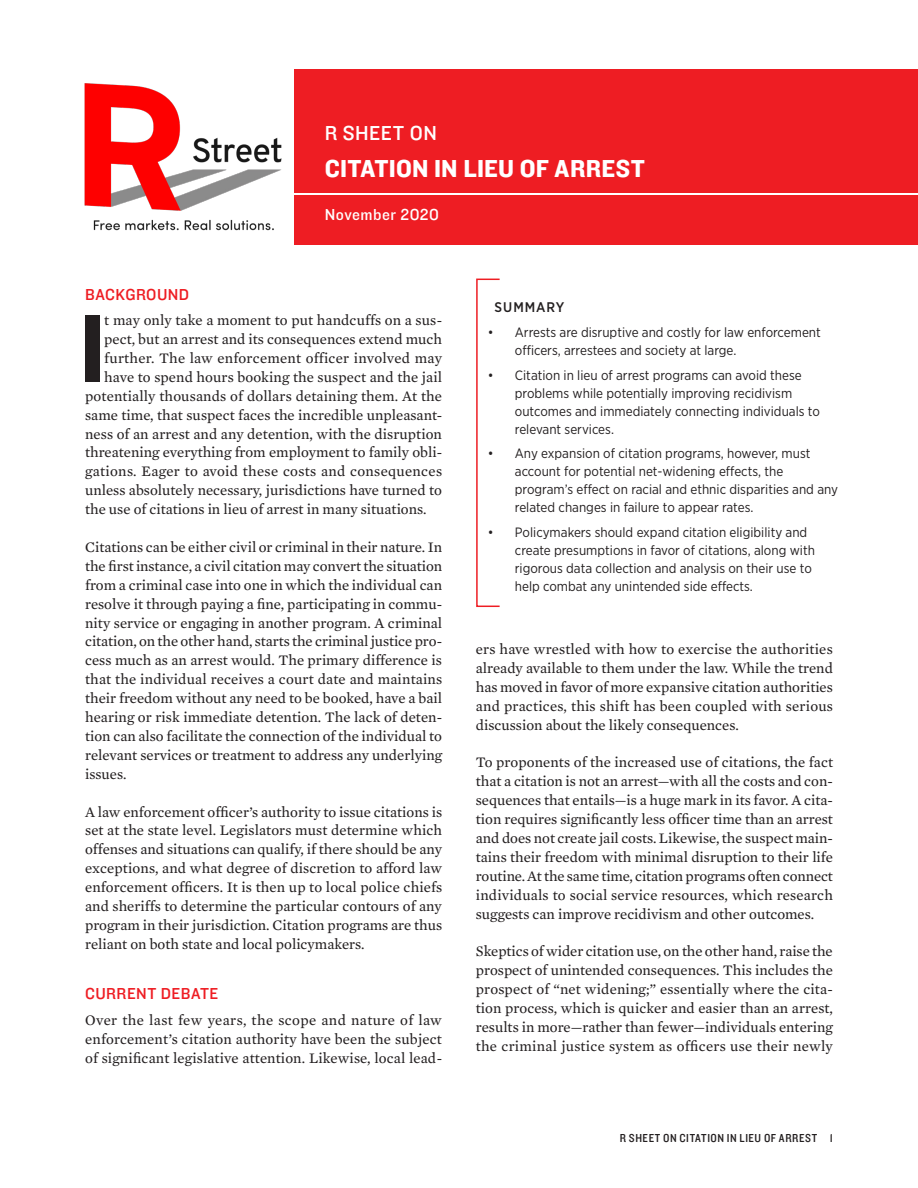
<style>
.page{position:relative;width:918px;height:1188px;background:#fff}
.page>*{position:absolute;margin:0;border:0;box-sizing:border-box;transform-origin:0 0}
.firstbody{font:100.05px "Knockout HTF50 Welterweight";color:#231f20}
.bröd{font:25.5px "Knockout HTF51 Middleweight";letter-spacing:.005em;color:#fff}
.mellanrubrik{font:21px "Knockout HTF31 Junior Middlewt";letter-spacing:.02em;color:#fff}
.mellanrubrik-2{font:16.5px "Knockout HTF31 Junior Middlewt";letter-spacing:.025em;color:#ee1d23}
.mellanrubrik-3{font:16.5px "Knockout HTF31 Junior Middlewt";letter-spacing:.03em;color:#fff}
.bröd-2{font:14.85px/18.9px "Mercury Text G2";color:#231f20;text-align:justify}
.firstbody-2{font:14.85px "Mercury Text G2";color:#231f20}
.firstbody-3{font:14.85px "Mercury Text G2";letter-spacing:.02em;color:#231f20}
.numbers{font:500 13.95px "Gotham Narrow";letter-spacing:.065em;color:#231f20}
.t1{font:13.5px/18px "Gotham Narrow";color:#231f20}
.t2{font:12px "Knockout HTF30 Junior Welterwt";letter-spacing:.045em;color:#231f20}
</style>
<div class="page">
<div style="left:295px;top:69px;width:623px;height:124px;background:#ee1d23"></div>
<div style="left:295px;top:195px;width:623px;height:50px;background:#ee1d23"></div>
<div style="left:476px;top:279px;width:24px;height:328px;border:2px solid #ee1d23"></div>
<img style="left:84px;top:83px;width:198px;height:148px">
<p class="mellanrubrik" style="left:325px;top:122px;width:114px">R SHEET ON</p>
<p class="bröd" style="left:325px;top:155px;width:322px">CITATION IN LIEU OF ARREST</p>
<p class="mellanrubrik-3" style="left:325px;top:205px;width:116px">November 2020</p>
<p class="mellanrubrik-2" style="left:85px;top:285px;width:106px">BACKGROUND</p>
<p class="firstbody" style="left:80px;top:297px;width:25px">I</p>
<p class="firstbody-2" style="left:104px;top:311px;width:339px">t may only take a moment to put handcuffs on a sus-</p>
<p class="firstbody-2" style="left:104px;top:330px;width:339px">pect, but an arrest and its consequences extend much</p>
<p class="firstbody-2" style="left:104px;top:349px;width:339px">further. The law enforcement officer involved may</p>
<p class="firstbody-2" style="left:104px;top:368px;width:339px">have to spend hours booking the suspect and the jail</p>
<p class="firstbody-2" style="left:85px;top:387px;width:358px">potentially thousands of dollars detaining them. At the</p>
<p class="firstbody-2" style="left:85px;top:406px;width:358px">same time, that suspect faces the incredible unpleasant-</p>
<p class="firstbody-2" style="left:85px;top:425px;width:358px">ness of an arrest and any detention, with the disruption</p>
<p class="firstbody-2" style="left:85px;top:444px;width:358px">threatening everything from employment to family obli-</p>
<p class="firstbody-3" style="left:85px;top:463px;width:359px">gations. Eager to avoid these costs and consequences</p>
<p class="firstbody-2" style="left:85px;top:482px;width:358px">unless absolutely necessary, jurisdictions have turned to</p>
<p class="firstbody-2" style="left:85px;top:500px;width:343px">the use of citations in lieu of arrest in many situations.</p>
<p class="bröd-2" style="left:85px;top:538px;width:359px">Citations can be either civil or criminal in their nature. In the first instance, a civil citation may convert the situation from a criminal case into one in which the individual can resolve it through paying a fine, participating in commu&shy;nity service or engaging in another program. A criminal citation, on the other hand, starts the criminal justice pro&shy;cess much as an arrest would. The primary difference is that the individual receives a court date and maintains their freedom without any need to be booked, have a bail hearing or risk immediate detention. The lack of deten&shy;tion can also facilitate the connection of the individual to relevant services or treatment to address any underlying issues.</p>
<p class="bröd-2" style="left:85px;top:802px;width:359px">A law enforcement officer’s authority to issue citations is set at the state level. Legislators must determine which offenses and situations can qualify, if there should be any exceptions, and what degree of discretion to afford law enforcement officers. It is then up to local police chiefs and sheriffs to determine the particular contours of any program in their jurisdiction. Citation programs are thus reliant on both state and local policymakers.</p>
<p class="mellanrubrik-2" style="left:85px;top:985px;width:135px">CURRENT DEBATE</p>
<p class="bröd-2" style="left:85px;top:1011px;width:358px">Over the last few years, the scope and nature of law enforcement’s citation authority have been the subject of significant legislative attention. Likewise, local lead-</p>
<p class="numbers" style="left:495px;top:298px;width:71px">SUMMARY</p>
<p class="t1" style="left:515px;top:323px;width:307px;text-indent:-27px">• Arrests are disruptive and costly for law enforcement officers, arrestees and society at large.</p>
<p class="t1" style="left:515px;top:366px;width:307px;text-indent:-27px">• Citation in lieu of arrest programs can avoid these problems while potentially improving recidivism outcomes and immediately connecting individuals to relevant services.</p>
<p class="t1" style="left:515px;top:444px;width:325px;text-indent:-27px">• Any expansion of citation programs, however, must account for potential net-widening effects, the program’s effect on racial and ethnic disparities and any related changes in failure to appear rates.</p>
<p class="t1" style="left:515px;top:523px;width:302px;text-indent:-27px">• Policymakers should expand citation eligibility and create presumptions in favor of citations, along with rigorous data collection and analysis on their use to help combat any unintended side effects.</p>
<p class="bröd-2" style="left:476px;top:640px;width:359px">ers have wrestled with how to exercise the authorities already available to them under the law. While the trend has moved in favor of more expansive citation authorities and practices, this shift has been coupled with serious discussion about the likely consequences.</p>
<p class="bröd-2" style="left:476px;top:753px;width:359px">To proponents of the increased use of citations, the fact that a citation is not an arrest—with all the costs and con&shy;sequences that entails—is a huge mark in its favor. A cita&shy;tion requires significantly less officer time than an arrest and does not create jail costs. Likewise, the suspect main&shy;tains their freedom with minimal disruption to their life routine. At the same time, citation programs often connect individuals to social service resources, which research suggests can improve recidivism and other outcomes.</p>
<p class="bröd-2" style="left:476px;top:942px;width:359px">Skeptics of wider citation use, on the other hand, raise the prospect of unintended consequences. This includes the prospect of “net widening;” essentially where the cita&shy;tion process, which is quicker and easier than an arrest, results in more—rather than fewer—individuals entering the criminal justice system as officers use their newly</p>
<p class="t2" style="left:620px;top:1132px;width:215px">R SHEET ON CITATION IN LIEU OF ARREST 1</p>
</div>
